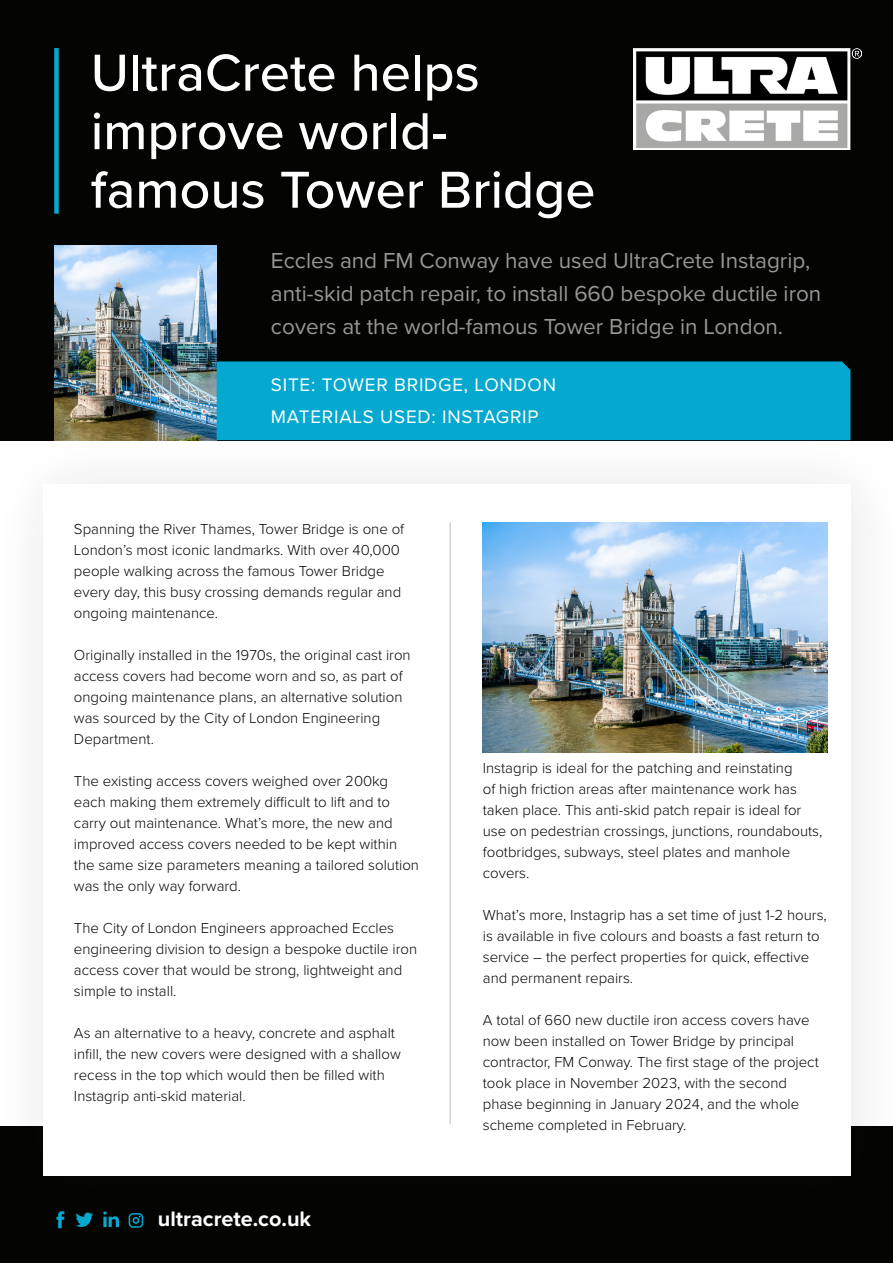
<style>
.page{position:relative;width:893px;height:1263px;background:#fff}
.page>*{position:absolute;margin:0;border:0;box-sizing:border-box;transform-origin:0 0}
.t1{font:500 53.85px/58.5px "Proxima Nova";color:#fff}
.t2{font:22.5px/32.8px "Proxima Nova";color:#999695}
.t3{font:700 21.75px "Proxima Nova";color:#fff}
.t4{font:18.9px/31.5px "Proxima Nova";letter-spacing:.04em;color:#fff}
.t5{font:300 15px/21px "Proxima Nova";color:#040503}
</style>
<div class="page">
<div style="left:0;top:1127px;width:893px;height:136px;background:#040503"></div>
<div style="left:0;top:0;width:893px;height:440px;background:#040503"></div>
<img style="left:54px;top:245px;width:163px;height:184px">
<div style="left:54px;top:48px;width:5px;height:166px;background:#05a8ce"></div>
<div style="left:0;top:429px;width:893px;height:805px;background:#231f20;opacity:.11"></div>
<div style="left:43px;top:485px;width:807px;height:691px;background:#fff"></div>
<hr style="left:449px;top:522px;width:2px;height:602px;background:#d1d2d4">
<div style="left:217px;top:361px;width:633px;height:79px;background:#05a8ce"></div>
<img style="left:634px;top:48px;width:228px;height:102px">
<svg style="left:129px;top:1213px;width:14px;height:15px"></svg>
<img style="left:483px;top:522px;width:345px;height:231px">
<p class="t1" style="left:91px;top:41px;width:506px">UltraCrete helps improve world&shy;famous Tower Bridge</p>
<p class="t2" style="left:271px;top:243px;width:552px">Eccles and FM Conway have used UltraCrete Instagrip, anti-skid patch repair, to install 660 bespoke ductile iron covers at the world-famous Tower Bridge in London.</p>
<p class="t4" style="left:271px;top:368px;width:287px">SITE: TOWER BRIDGE, LONDON<br>MATERIALS USED: INSTAGRIP</p>
<p class="t5" style="left:74px;top:518px;width:332px">Spanning the River Thames, Tower Bridge is one of London’s most iconic landmarks. With over 40,000 people walking across the famous Tower Bridge every day, this busy crossing demands regular and ongoing maintenance.</p>
<p class="t5" style="left:74px;top:644px;width:338px">Originally installed in the 1970s, the original cast iron access covers had become worn and so, as part of ongoing maintenance plans, an alternative solution was sourced by the City of London Engineering Department.</p>
<p class="t5" style="left:74px;top:770px;width:347px">The existing access covers weighed over 200kg each making them extremely difficult to lift and to carry out maintenance. What’s more, the new and improved access covers needed to be kept within the same size parameters meaning a tailored solution was the only way forward.</p>
<p class="t5" style="left:74px;top:917px;width:345px">The City of London Engineers approached Eccles engineering division to design a bespoke ductile iron access cover that would be strong, lightweight and simple to install.</p>
<p class="t5" style="left:74px;top:1022px;width:328px">As an alternative to a heavy, concrete and asphalt infill, the new covers were designed with a shallow recess in the top which would then be filled with Instagrip anti-skid material.</p>
<p class="t3" style="left:158px;top:1203px;width:155px">ultracrete.co.uk</p>
<p class="t5" style="left:483px;top:757px;width:341px">Instagrip is ideal for the patching and reinstating<br>of high friction areas after maintenance work has taken place. This anti-skid patch repair is ideal for use on pedestrian crossings, junctions, roundabouts, footbridges, subways, steel plates and manhole covers.</p>
<p class="t5" style="left:483px;top:904px;width:345px">What’s more, Instagrip has a set time of just 1-2 hours, is available in five colours and boasts a fast return to service – the perfect properties for quick, effective and permanent repairs.</p>
<p class="t5" style="left:483px;top:1009px;width:337px">A total of 660 new ductile iron access covers have now been installed on Tower Bridge by principal contractor, FM Conway. The first stage of the project took place in November 2023, with the second phase beginning in January 2024, and the whole scheme completed in February.</p>
</div>
